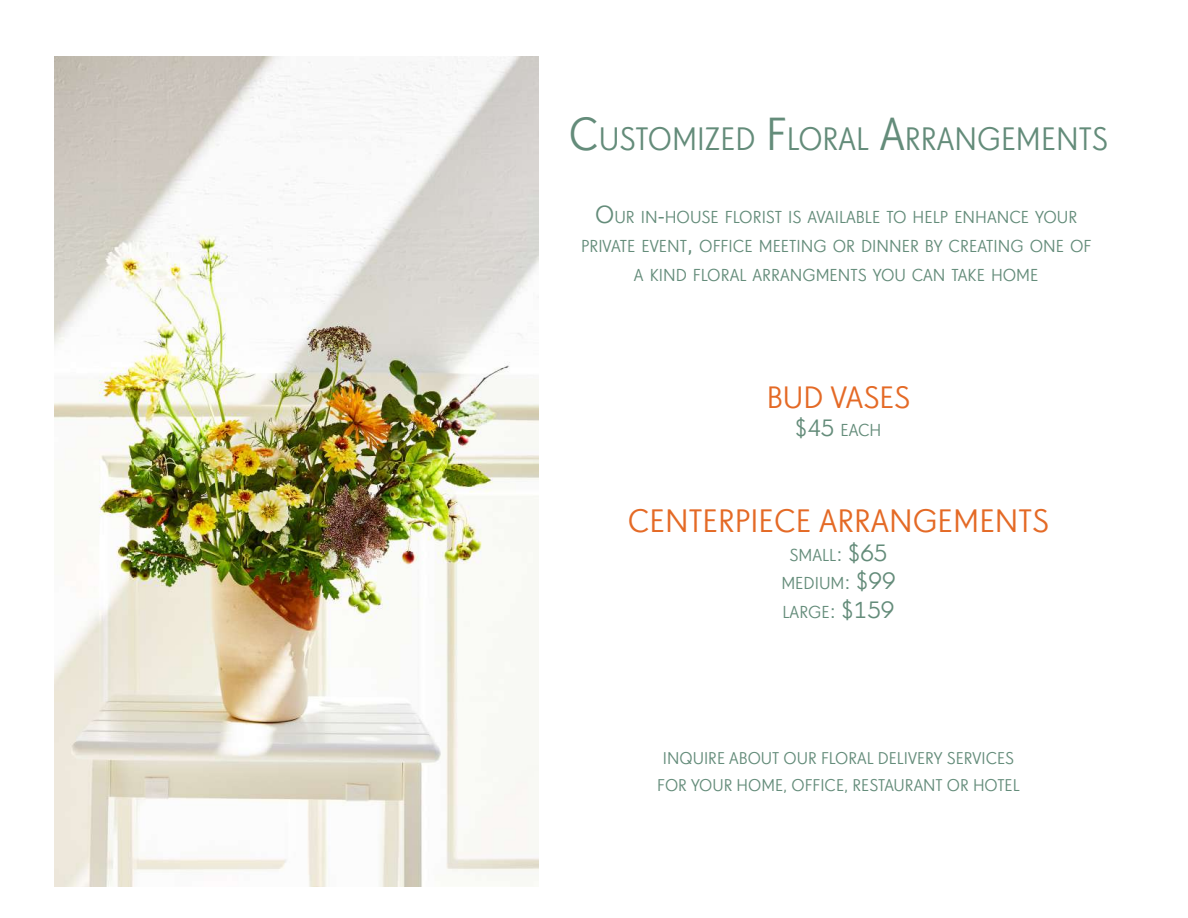
<style>
.page{position:relative;width:1188px;height:918px;background:#fff}
.page>*{position:absolute;margin:0;border:0;box-sizing:border-box;transform-origin:0 0}
.t1{font:31.5px "Super Grotesk Offc Pro";color:#648c7a;scale:.96 1}
.t2{font:31.5px "Super Grotesk Offc Pro";color:#e46a26}
.t3{font:30px "Super Grotesk Offc Pro";color:#e46a26}
.t4{font:16.8px/28.8px "Super Grotesk Offc Pro";color:#648c7a;text-align:center}
.t5{font:16.5px "Super Grotesk Offc Pro";color:#648c7a}
.s1{font-size:45px}
.s2{font-size:24px}
</style>
<div class="page">
<img style="left:54px;top:56px;width:484px;height:830px">
<h1 class="t1" style="left:569px;top:121px;width:561px"><span class="s1">C</span>USTOMIZED <span class="s1">F</span>LORAL <span class="s1">A</span>RRANGEMENTS</h1>
<p class="t4" style="left:581px;top:203px;width:512px"><span class="s2">O</span>UR IN<span class="s2">-</span>HOUSE FLORIST IS AVAILABLE TO HELP ENHANCE YOUR<br>PRIVATE EVENT<span class="s2">,</span> OFFICE MEETING OR DINNER BY CREATING ONE OF<br>A KIND FLORAL ARRANGMENTS YOU CAN TAKE HOME</p>
<h2 class="t3" style="left:767px;top:380px;width:145px">BUD VASES</h2>
<p class="t4" style="left:796px;top:416px;width:87px"><span class="s2">$45</span> EACH</p>
<h1 class="t2" style="left:628px;top:503px;width:19px">CENTER</h1>
<h1 class="t2" style="left:735px;top:503px;width:31px">PIECE</h1>
<h1 class="t2" style="left:819px;top:503px;width:21px">ARRANGEMENT</h1>
<h1 class="t2" style="left:1032px;top:503px;width:18px">S</h1>
<p class="t4" style="left:781px;top:540px;width:116px">SMALL<span class="s2">: $65<br></span>MEDIUM<span class="s2">: $99<br></span>LARGE<span class="s2">: $159</span></p>
<p class="t5" style="left:663px;top:748px;width:39px">INQUIRE</p>
<p class="t5" style="left:729px;top:748px;width:30px">ABOUT</p>
<p class="t5" style="left:784px;top:748px;width:12px">OUR</p>
<p class="t5" style="left:821px;top:748px;width:10px">FLORAL</p>
<p class="t5" style="left:878px;top:748px;width:20px">DELIVERY</p>
<p class="t5" style="left:947px;top:748px;width:18px">SERVICE</p>
<p class="t5" style="left:1005px;top:748px;width:10px">S</p>
<p class="t5" style="left:657px;top:775px;width:11px">FOR</p>
<p class="t5" style="left:691px;top:775px;width:12px">YOUR</p>
<p class="t5" style="left:737px;top:775px;width:13px">HOME</p>
<p class="t5" style="left:783px;top:775px;width:18px">, OFFICE</p>
<p class="t5" style="left:844px;top:775px;width:45px">, RESTAURANT</p>
<p class="t5" style="left:947px;top:775px;width:37px">OR HOTEL</p>
</div>
